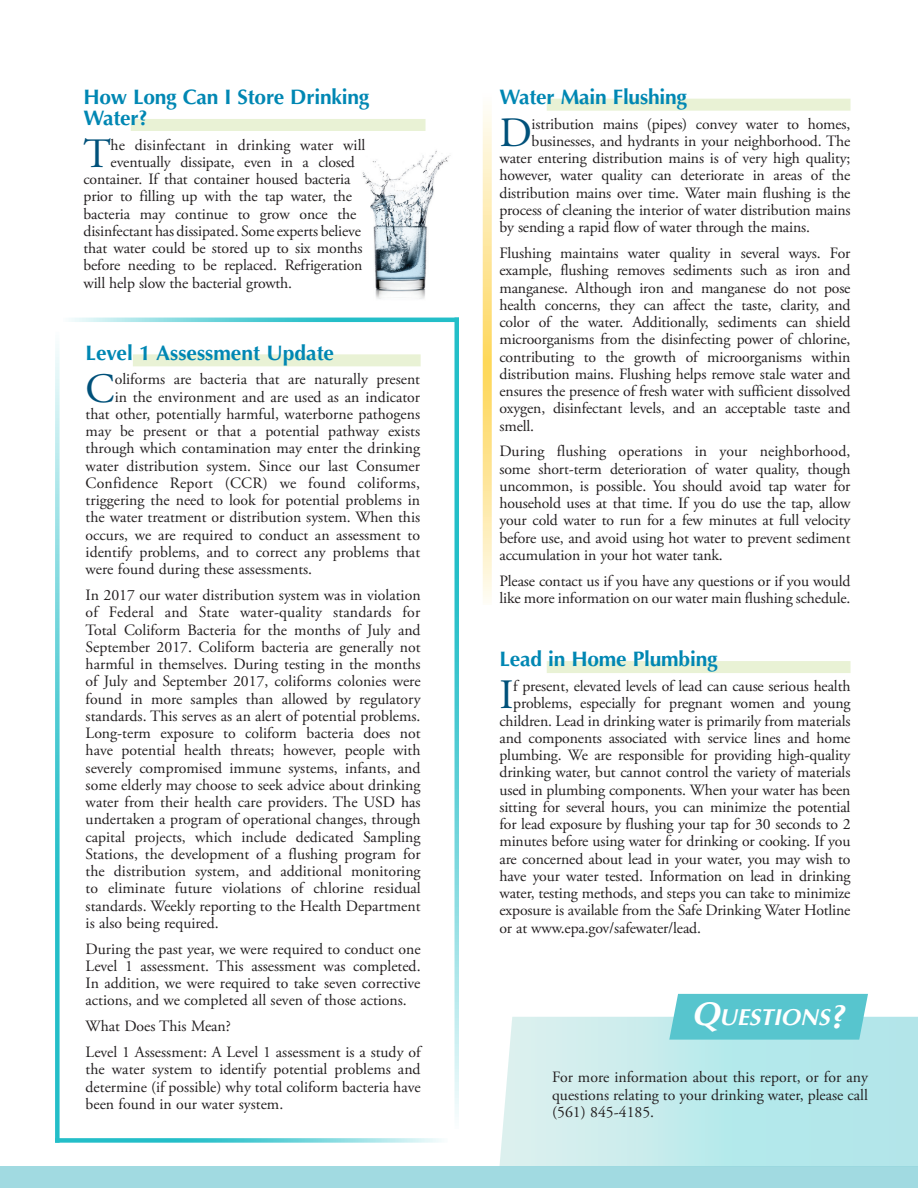
<style>
.page{position:relative;width:918px;height:1188px;background:#fff}
.page>*{position:absolute;margin:0;border:0;box-sizing:border-box;transform-origin:0 0}
.Initial_Cap{font:41.7px "Adobe Garamond Pro";color:#00517a}
.t1{font:italic 700 23.1px "Optima";color:#fff}
.Article_Headline-BLO{font:700 21px/21px "Optima";letter-spacing:-.01em;color:#0087b3}
.First_Paragraph{font:15.75px/17.2px "Adobe Garamond Pro";letter-spacing:-.01em;color:#231f20;text-align:justify}
.Initial_Cap-2{font:15.75px "Adobe Garamond Pro";letter-spacing:-.01em;color:#231f20}
.Initial_Cap-3{font:15.75px "Adobe Garamond Pro";letter-spacing:.015em;color:#231f20}
.s1{font-size:33px}
</style>
<div class="page">
<div style="left:0;top:1166px;width:918px;height:22px;background:#a1dae1"></div>
<div style="left:547px;top:99px;width:303px;height:12px;background:#e9f2d5"></div>
<div style="left:547px;top:661px;width:303px;height:12px;background:#e9f2d5"></div>
<div style="left:131px;top:119px;width:295px;height:12px;background:#e9f2d5"></div>
<div style="left:133px;top:354px;width:288px;height:12px;background:#e9f2d5"></div>
<svg style="left:500px;top:1017px;width:418px;height:149px;background:#c2eaeb"></svg>
<svg style="left:669px;top:994px;width:199px;height:46px;background:#5dc7cf"></svg>
<svg style="left:55px;top:344px;width:5px;height:794px;background:#6fd4da"></svg>
<svg style="left:55px;top:1138px;width:387px;height:5px;background:#6fd4da"></svg>
<svg style="left:454px;top:322px;width:5px;height:795px;background:#6fd4da"></svg>
<svg style="left:69px;top:318px;width:390px;height:4px;background:#5fcfd6"></svg>
<svg style="left:483px;top:109px;width:9px;height:492px;background:#fee8a4"></svg>
<img style="left:362px;top:150px;width:89px;height:149px">
<p class="Article_Headline-BLO" style="left:84px;top:87px;width:287px">How Long Can I Store Drinking<br>Water?</p>
<p class="Initial_Cap" style="left:84px;top:129px;width:29px">T</p>
<p class="Initial_Cap-2" style="left:111px;top:135px;width:256px">he disinfectant in drinking water will</p>
<p class="Initial_Cap-2" style="left:111px;top:153px;width:246px">eventually dissipate, even in a closed</p>
<p class="Initial_Cap-2" style="left:84px;top:170px;width:269px">container. If that container housed bacteria</p>
<p class="Initial_Cap-2" style="left:84px;top:187px;width:270px">prior to filling up with the tap water, the</p>
<p class="Initial_Cap-2" style="left:84px;top:204px;width:274px">bacteria may continue to grow once the</p>
<p class="Initial_Cap-2" style="left:84px;top:222px;width:279px">disinfectant has dissipated. Some experts believe</p>
<p class="Initial_Cap-2" style="left:84px;top:239px;width:281px">that water could be stored up to six months</p>
<p class="Initial_Cap-2" style="left:84px;top:256px;width:281px">before needing to be replaced. Refrigeration</p>
<p class="Initial_Cap-2" style="left:84px;top:273px;width:210px">will help slow the bacterial growth.</p>
<p class="Article_Headline-BLO" style="left:86px;top:342px;width:250px">Level 1 Assessment Update</p>
<p class="Initial_Cap" style="left:86px;top:363px;width:31px">C</p>
<p class="Initial_Cap-2" style="left:115px;top:370px;width:307px">oliforms are bacteria that are naturally present</p>
<p class="Initial_Cap-2" style="left:115px;top:387px;width:307px">in the environment and are used as an indicator</p>
<p class="Initial_Cap-2" style="left:86px;top:404px;width:336px">that other, potentially harmful, waterborne pathogens</p>
<p class="Initial_Cap-2" style="left:86px;top:422px;width:336px">may be present or that a potential pathway exists</p>
<p class="Initial_Cap-2" style="left:86px;top:439px;width:336px">through which contamination may enter the drinking</p>
<p class="Initial_Cap-2" style="left:86px;top:456px;width:336px">water distribution system. Since our last Consumer</p>
<p class="Initial_Cap-3" style="left:86px;top:473px;width:336px">Confidence Report (CCR) we found coliforms,</p>
<p class="Initial_Cap-2" style="left:86px;top:491px;width:336px">triggering the need to look for potential problems in</p>
<p class="Initial_Cap-2" style="left:86px;top:508px;width:336px">the water treatment or distribution system. When this</p>
<p class="Initial_Cap-2" style="left:86px;top:525px;width:336px">occurs, we are required to conduct an assessment to</p>
<p class="Initial_Cap-2" style="left:86px;top:542px;width:336px">identify problems, and to correct any problems that</p>
<p class="Initial_Cap-2" style="left:86px;top:560px;width:228px">were found during these assessments.</p>
<p class="First_Paragraph" style="left:86px;top:587px;width:337px">In 2017 our water distribution system was in violation of Federal and State water-quality standards for Total Coliform Bacteria for the months of July and September 2017. Coliform bacteria are generally not harmful in themselves. During testing in the months of July and September 2017, coliforms colonies were found in more samples than allowed by regulatory standards. This serves as an alert of potential problems.<br>Long-term exposure to coliform bacteria does not have potential health threats; however, people with severely compromised immune systems, infants, and some elderly may choose to seek advice about drinking water from their health care providers. The USD has undertaken a program of operational changes, through capital projects, which include dedicated Sampling Stations, the development of a flushing program for the distribution system, and additional monitoring to eliminate future violations of chlorine residual standards. Weekly reporting to the Health Department is also being required.</p>
<p class="First_Paragraph" style="left:86px;top:941px;width:336px">During the past year, we were required to conduct one Level 1 assessment. This assessment was completed.<br>In addition, we were required to take seven corrective actions, and we completed all seven of those actions.</p>
<p class="First_Paragraph" style="left:86px;top:1018px;width:147px">What Does This Mean?</p>
<p class="First_Paragraph" style="left:86px;top:1044px;width:337px">Level 1 Assessment: A Level 1 assessment is a study of the water system to identify potential problems and determine (if possible) why total coliform bacteria have been found in our water system.</p>
<p class="Article_Headline-BLO" style="left:500px;top:87px;width:189px">Water Main Flushing</p>
<p class="Initial_Cap" style="left:500px;top:108px;width:34px">D</p>
<p class="Initial_Cap-2" style="left:532px;top:114px;width:320px">istribution mains (pipes) convey water to homes,</p>
<p class="Initial_Cap-2" style="left:532px;top:132px;width:320px">businesses, and hydrants in your neighborhood. The</p>
<p class="Initial_Cap-2" style="left:500px;top:149px;width:353px">water entering distribution mains is of very high quality;</p>
<p class="Initial_Cap-2" style="left:500px;top:166px;width:353px">however, water quality can deteriorate in areas of the</p>
<p class="Initial_Cap-2" style="left:500px;top:183px;width:353px">distribution mains over time. Water main flushing is the</p>
<p class="Initial_Cap-2" style="left:500px;top:201px;width:353px">process of cleaning the interior of water distribution mains</p>
<p class="Initial_Cap-2" style="left:500px;top:218px;width:312px">by sending a rapid flow of water through the mains.</p>
<p class="First_Paragraph" style="left:500px;top:245px;width:353px">Flushing maintains water quality in several ways. For example, flushing removes sediments such as iron and manganese. Although iron and manganese do not pose health concerns, they can affect the taste, clarity, and color of the water. Additionally, sediments can shield microorganisms from the disinfecting power of chlorine, contributing to the growth of microorganisms within distribution mains. Flushing helps remove stale water and ensures the presence of fresh water with sufficient dissolved oxygen, disinfectant levels, and an acceptable taste and smell.</p>
<p class="First_Paragraph" style="left:500px;top:443px;width:353px">During flushing operations in your neighborhood, some short-term deterioration of water quality, though uncommon, is possible. You should avoid tap water for household uses at that time. If you do use the tap, allow your cold water to run for a few minutes at full velocity before use, and avoid using hot water to prevent sediment accumulation in your hot water tank.</p>
<p class="First_Paragraph" style="left:500px;top:573px;width:353px">Please contact us if you have any questions or if you would like more information on our water main flushing schedule.</p>
<p class="Article_Headline-BLO" style="left:500px;top:649px;width:220px">Lead in Home Plumbing</p>
<p class="Initial_Cap" style="left:500px;top:670px;width:16px">I</p>
<p class="Initial_Cap-2" style="left:513px;top:677px;width:339px">f present, elevated levels of lead can cause serious health</p>
<p class="Initial_Cap-2" style="left:513px;top:694px;width:339px">problems, especially for pregnant women and young</p>
<p class="Initial_Cap-2" style="left:500px;top:711px;width:353px">children. Lead in drinking water is primarily from materials</p>
<p class="Initial_Cap-2" style="left:500px;top:728px;width:353px">and components associated with service lines and home</p>
<p class="Initial_Cap-2" style="left:500px;top:746px;width:352px">plumbing. We are responsible for providing high-quality</p>
<p class="Initial_Cap-2" style="left:500px;top:763px;width:352px">drinking water, but cannot control the variety of materials</p>
<p class="Initial_Cap-2" style="left:500px;top:780px;width:352px">used in plumbing components. When your water has been</p>
<p class="Initial_Cap-2" style="left:500px;top:797px;width:353px">sitting for several hours, you can minimize the potential</p>
<p class="Initial_Cap-2" style="left:500px;top:815px;width:353px">for lead exposure by flushing your tap for 30 seconds to 2</p>
<p class="Initial_Cap-2" style="left:500px;top:832px;width:353px">minutes before using water for drinking or cooking. If you</p>
<p class="Initial_Cap-2" style="left:500px;top:849px;width:353px">are concerned about lead in your water, you may wish to</p>
<p class="Initial_Cap-2" style="left:500px;top:866px;width:352px">have your water tested. Information on lead in drinking</p>
<p class="Initial_Cap-2" style="left:500px;top:884px;width:352px">water, testing methods, and steps you can take to minimize</p>
<p class="Initial_Cap-2" style="left:500px;top:901px;width:352px">exposure is available from the Safe Drinking Water Hotline</p>
<p class="Initial_Cap-2" style="left:500px;top:918px;width:203px">or at www.epa.gov/safewater/lead.</p>
<p class="t1" style="left:692px;top:1003px;width:162px"><span class="s1">Q</span>UESTIONS<span class="s1">?</span></p>
<p class="First_Paragraph" style="left:552px;top:1069px;width:317px">For more information about this report, or for any questions relating to your drinking water, please call (561) 845-4185.</p>
</div>
